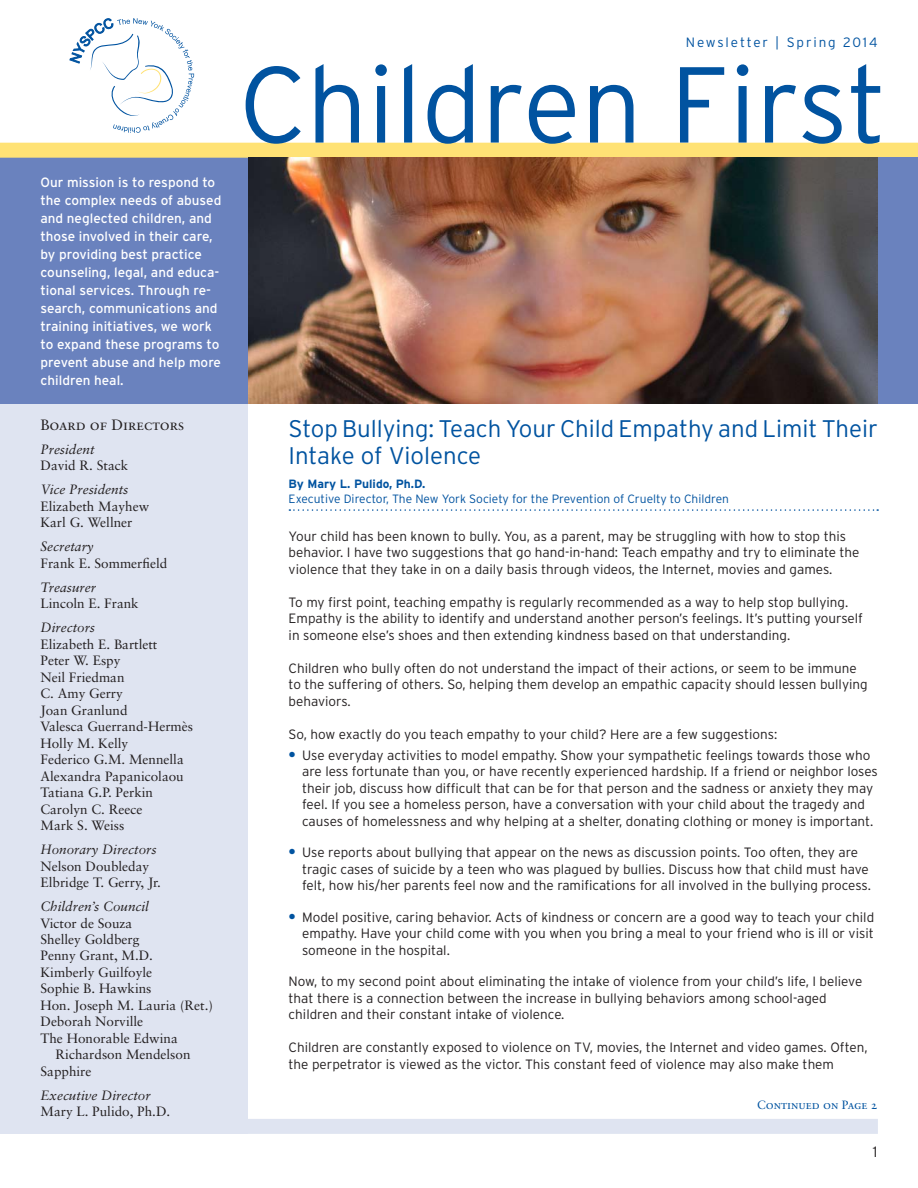
<style>
.page{position:relative;width:918px;height:1188px;background:#fff}
.page>*{position:absolute;margin:0;border:0;box-sizing:border-box;transform-origin:0 0}
.t1{font:300 107.7px "Interstate";color:#0153a0}
.Headline_Sans_Serif{font:300 24px/27px "Interstate";color:#0153a0}
.t2{font:15px "Sabon Roman SC";color:#231f20}
.t3{font:300 15px "Interstate";color:#231f20}
.Body_Sans_Serif{font:300 13.5px/16.5px "Interstate";color:#231f20}
.t4{font:13.5px/16.5px "Sabon";color:#231f20}
.t5{font:13.5px/18px "Interstate";color:#fff}
.t6{font:italic 13.5px "Sabon";color:#231f20}
.t7{font:300 13.5px "Interstate";letter-spacing:.14em;color:#0153a0}
.Credit__Title{font:300 12px "Interstate";color:#0153a0}
.Credit__Name{font:700 12px "Interstate";color:#0153a0}
.t8{font:12px "Sabon Roman SC";color:#0153a0}
.s1{font-weight:700;font-size:15px;color:#0153a0}
</style>
<div class="page">
<div style="left:0;top:158px;width:248px;height:246px;background:#6a82be"></div>
<div style="left:0;top:404px;width:248px;height:730px;background:#dfe4f1"></div>
<div style="left:0;top:143px;width:918px;height:15px;background:#ffe275"></div>
<div style="left:0;top:1119px;width:878px;height:15px;background:#dfe4f1"></div>
<div style="left:878px;top:158px;width:40px;height:246px;background:#6a82be"></div>
<svg style="left:69px;top:18px;width:125px;height:115px"></svg>
<svg style="left:289px;top:509px;width:589px;height:2px"></svg>
<img style="left:248px;top:158px;width:630px;height:246px">
<p class="t5" style="left:40px;top:173px;width:182px">Our mission is to respond to the complex needs of abused and neglected children, and those involved in their care, by providing best practice counseling, legal, and educa&shy;tional services. Through re&shy;search, communications and training initiatives, we work to expand these programs to prevent abuse and help more children heal.</p>
<p class="t2" style="left:40px;top:415px;width:145px">Board of Directors</p>
<p class="t6" style="left:40px;top:441px;width:56px">President</p>
<p class="t4" style="left:40px;top:457px;width:89px">David R. Stack</p>
<p class="t6" style="left:40px;top:482px;width:89px">Vice Presidents</p>
<p class="t4" style="left:40px;top:497px;width:110px">Elizabeth Mayhew</p>
<p class="t4" style="left:40px;top:514px;width:94px">Karl G. Wellner</p>
<p class="t6" style="left:40px;top:539px;width:55px">Secretary</p>
<p class="t4" style="left:40px;top:554px;width:128px">Frank E. Sommerfield</p>
<p class="t6" style="left:40px;top:579px;width:57px">Treasurer</p>
<p class="t4" style="left:40px;top:595px;width:100px">Lincoln E. Frank</p>
<p class="t6" style="left:40px;top:620px;width:56px">Directors</p>
<p class="t4" style="left:40px;top:635px;width:118px">Elizabeth E. Bartlett</p>
<p class="t4" style="left:40px;top:652px;width:82px">Peter W. Espy</p>
<p class="t4" style="left:40px;top:668px;width:86px">Neil Friedman</p>
<p class="t4" style="left:40px;top:685px;width:84px">C. Amy Gerry</p>
<p class="t4" style="left:40px;top:701px;width:89px">Joan Granlund</p>
<p class="t4" style="left:40px;top:718px;width:154px">Valesca Guerrand-Hermès</p>
<p class="t4" style="left:40px;top:734px;width:89px">Holly M. Kelly</p>
<p class="t4" style="left:40px;top:751px;width:145px">Federico G.M. Mennella</p>
<p class="t4" style="left:40px;top:767px;width:145px">Alexandra Papanicolaou</p>
<p class="t4" style="left:40px;top:784px;width:114px">Tatiana G.P. Perkin</p>
<p class="t4" style="left:40px;top:800px;width:103px">Carolyn C. Reece</p>
<p class="t4" style="left:40px;top:817px;width:85px">Mark S. Weiss</p>
<p class="t6" style="left:40px;top:841px;width:118px">Honorary Directors</p>
<p class="t4" style="left:40px;top:857px;width:110px">Nelson Doubleday</p>
<p class="t4" style="left:40px;top:874px;width:122px">Elbridge T. Gerry, Jr.</p>
<p class="t6" style="left:40px;top:898px;width:110px">Children’s Council</p>
<p class="t4" style="left:40px;top:914px;width:93px">Victor de Souza</p>
<p class="t4" style="left:40px;top:931px;width:101px">Shelley Goldberg</p>
<p class="t4" style="left:40px;top:947px;width:114px">Penny Grant, M.D.</p>
<p class="t4" style="left:40px;top:964px;width:113px">Kimberly Guilfoyle</p>
<p class="t4" style="left:40px;top:980px;width:113px">Sophie B. Hawkins</p>
<p class="t4" style="left:40px;top:997px;width:174px">Hon. Joseph M. Lauria (Ret.)</p>
<p class="t4" style="left:40px;top:1013px;width:104px">Deborah Norville</p>
<p class="t4" style="left:56px;top:1030px;width:137px;text-indent:-15px">The Honorable Edwina<br>Richardson Mendelson</p>
<p class="t4" style="left:40px;top:1063px;width:53px">Sapphire</p>
<p class="t6" style="left:40px;top:1087px;width:112px">Executive Director</p>
<p class="t4" style="left:40px;top:1103px;width:131px">Mary L. Pulido, Ph.D.</p>
<p class="t7" style="left:686px;top:35px;width:193px">Newsletter | Spring 2014</p>
<p class="t1" style="left:239px;top:44px;width:650px">Children First</p>
<p class="Headline_Sans_Serif" style="left:289px;top:415px;width:591px">Stop Bullying: Teach Your Child Empathy and Limit Their<br>Intake of Violence</p>
<p class="Credit__Name" style="left:289px;top:477px;width:138px">By Mary L. Pulido, Ph.D.</p>
<p class="Credit__Title" style="left:289px;top:492px;width:442px">Executive Director, The New York Society for the Prevention of Cruelty to Children</p>
<p class="Body_Sans_Serif" style="left:289px;top:528px;width:572px">Your child has been known to bully. You, as a parent, may be struggling with how to stop this behavior. I have two suggestions that go hand-in-hand: Teach empathy and try to eliminate the violence that they take in on a daily basis through videos, the Internet, movies and games.</p>
<p class="Body_Sans_Serif" style="left:289px;top:594px;width:576px">To my first point, teaching empathy is regularly recommended as a way to help stop bullying.<br>Empathy is the ability to identify and understand another person’s feelings. It’s putting yourself in someone else’s shoes and then extending kindness based on that understanding.</p>
<p class="Body_Sans_Serif" style="left:289px;top:660px;width:581px">Children who bully often do not understand the impact of their actions, or seem to be immune to the suffering of others. So, helping them develop an empathic capacity should lessen bullying behaviors.</p>
<p class="Body_Sans_Serif" style="left:289px;top:726px;width:490px">So, how exactly do you teach empathy to your child? Here are a few suggestions:</p>
<p class="Body_Sans_Serif" style="left:302px;top:747px;width:577px;text-indent:-14px"><span class="s1">•</span> Use everyday activities to model empathy. Show your sympathetic feelings towards those who are less fortunate than you, or have recently experienced hardship. If a friend or neighbor loses their job, discuss how difficult that can be for that person and the sadness or anxiety they may feel. If you see a homeless person, have a conversation with your child about the tragedy and causes of homelessness and why helping at a shelter, donating clothing or money is important.</p>
<p class="Body_Sans_Serif" style="left:302px;top:844px;width:570px;text-indent:-14px"><span class="s1">•</span> Use reports about bullying that appear on the news as discussion points. Too often, they are tragic cases of suicide by a teen who was plagued by bullies. Discuss how that child must have felt, how his/her parents feel now and the ramifications for all involved in the bullying process.</p>
<p class="Body_Sans_Serif" style="left:302px;top:909px;width:574px;text-align:justify;text-indent:-14px"><span class="s1">•</span> Model positive, caring behavior. Acts of kindness or concern are a good way to teach your child empathy. Have your child come with you when you bring a meal to your friend who is ill or visit someone in the hospital.</p>
<p class="Body_Sans_Serif" style="left:289px;top:973px;width:575px">Now, to my second point about eliminating the intake of violence from your child’s life, I believe that there is a connection between the increase in bullying behaviors among school-aged children and their constant intake of violence.</p>
<p class="Body_Sans_Serif" style="left:289px;top:1039px;width:580px">Children are constantly exposed to violence on TV, movies, the Internet and video games. Often, the perpetrator is viewed as the victor. This constant feed of violence may also make them</p>
<p class="t8" style="left:757px;top:1097px;width:122px">Continued on Page 2</p>
<p class="t3" style="left:873px;top:1143px;width:6px">1</p>
</div>
